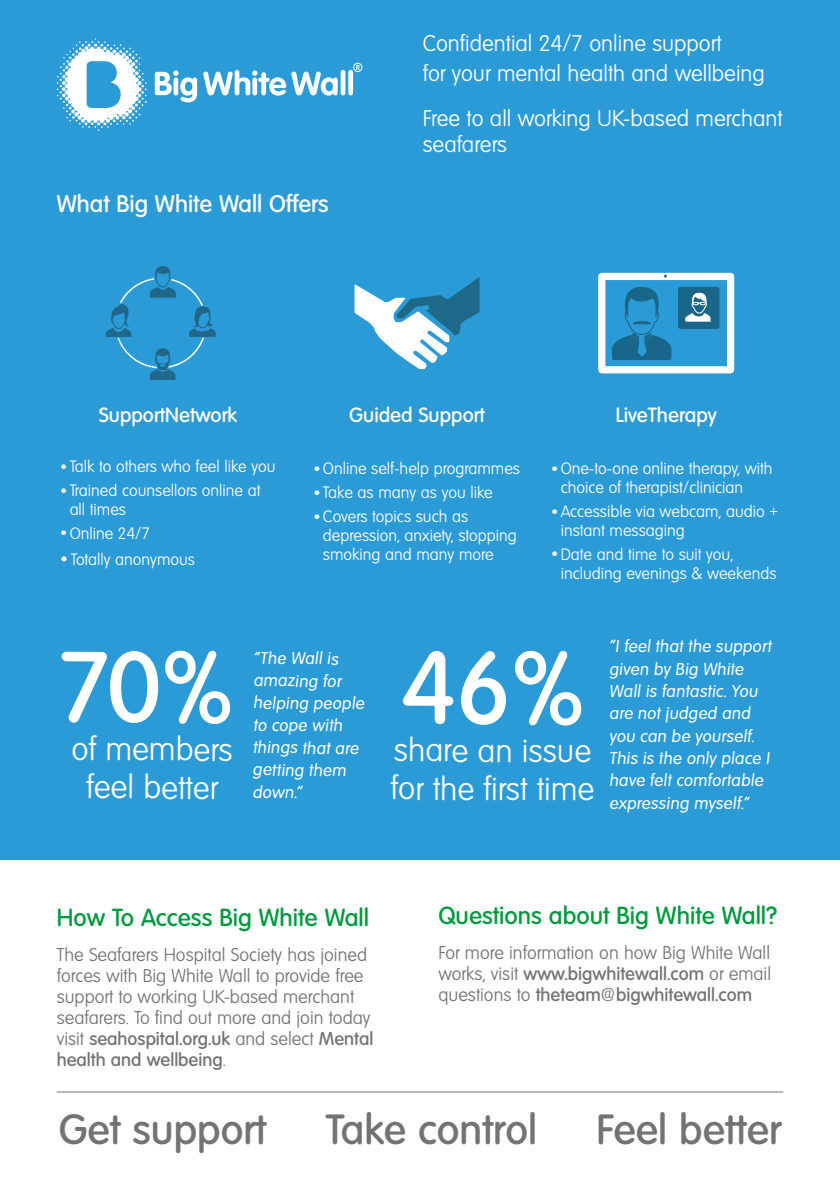
<style>
.page{position:relative;width:840px;height:1191px;background:#fff}
.page>*{position:absolute;margin:0;border:0;box-sizing:border-box;transform-origin:0 0}
.t1{font:500 99px "Volkswagen Serial";color:#fff}
.t2{font:500 97.2px "Volkswagen Serial";color:#fff}
.t3{font:500 41px "Volkswagen Serial";color:#747373}
.t4{font:300 31.8px/38.2px "Volkswagen Serial";letter-spacing:-.005em;color:#fff;text-align:center}
.t5{font:500 24px "Volkswagen Serial";color:#009b3e}
.t6{font:500 23.4px "Volkswagen Serial";color:#fff}
.t7{font:300 22px/30px "Volkswagen Serial";color:#fff}
.t8{font:500 20px "Volkswagen Serial";color:#fff}
.t9{font:300 18px/21px "Volkswagen Serial";color:#747373}
.t10{font:italic 16.8px/22.4px "Volkswagen Serial";letter-spacing:.015em;color:#fff}
.t11{font:300 16px/18.8px "Volkswagen Serial";color:#fff}
.s1{font-weight:800;font-size:27px}
.s2{font-weight:800;font-size:30px}
.s3{font-weight:500}
</style>
<div class="page">
<div style="left:0;top:0;width:839px;height:859px;background:#2b9bd7"></div>
<svg style="left:57px;top:38px;width:90px;height:93px"></svg>
<div style="left:353px;top:63px;width:9px;height:9px;border:1px solid #fff;border-radius:50%"></div>
<svg style="left:155px;top:65px;width:204px;height:37px"></svg>
<hr style="left:57px;top:1091px;width:725px;height:1px;background:#747373">
<svg style="left:106px;top:266px;width:109px;height:114px"></svg>
<svg style="left:354px;top:277px;width:125px;height:92px"></svg>
<div style="left:598px;top:273px;width:135px;height:100px;border:7px solid #fff"></div>
<svg style="left:612px;top:287px;width:59px;height:73px"></svg>
<div style="left:677px;top:287px;width:42px;height:42px;background:#1a668a;border-radius:3px"></div>
<svg style="left:685px;top:293px;width:26px;height:29px"></svg>
<h3 class="t6" style="left:57px;top:190px;width:273px">What Big White Wall Offers</h3>
<h3 class="t7" style="left:422px;top:29px;width:343px">Confidential 24/7 online support<br>for your mental health and wellbeing</h3>
<h3 class="t7" style="left:422px;top:105px;width:361px;line-height:26.4px">Free to all working UK-based merchant seafarers</h3>
<p class="t8" style="left:99px;top:403px;width:140px">SupportNetwork</p>
<p class="t11" style="left:61px;top:457px;width:216px"><span class="s1">•</span> Talk to others who feel like you</p>
<p class="t11" style="left:70px;top:481px;width:192px;text-indent:-9px"><span class="s1">•</span> Trained counsellors online at all times</p>
<p class="t11" style="left:61px;top:524px;width:91px"><span class="s1">•</span> Online 24/7</p>
<p class="t11" style="left:61px;top:550px;width:136px"><span class="s2">•</span> Totally anonymous</p>
<p class="t8" style="left:349px;top:403px;width:137px">Guided Support</p>
<p class="t11" style="left:314px;top:459px;width:207px"><span class="s1">•</span> Online self-help programmes</p>
<p class="t11" style="left:314px;top:483px;width:180px"><span class="s1">•</span> Take as many as you like</p>
<p class="t11" style="left:323px;top:507px;width:195px;text-indent:-9px"><span class="s1">•</span> Covers topics such as depression, anxiety, stopping smoking and many more</p>
<p class="t8" style="left:615px;top:403px;width:102px">LiveTherapy</p>
<p class="t11" style="left:560px;top:459px;width:213px;text-indent:-9px"><span class="s1">•</span> One-to-one online therapy, with choice of therapist/clinician</p>
<p class="t11" style="left:560px;top:502px;width:219px;text-indent:-9px"><span class="s1">•</span> Accessible via webcam, audio + instant messaging</p>
<p class="t11" style="left:560px;top:545px;width:217px;text-indent:-9px"><span class="s1">•</span> Date and time to suit you, including evenings &amp; weekends</p>
<h2 class="t2" style="left:57px;top:630px;width:179px">70%</h2>
<h3 class="t4" style="left:71px;top:730px;width:163px">of members feel better</h3>
<p class="t10" style="left:252px;top:647px;width:113px">“The Wall is amazing for helping people to cope with things that are getting them down.”</p>
<p class="t10" style="left:609px;top:635px;width:163px">“I feel that the support given by Big White<br>Wall is fantastic. You are not judged and you can be yourself.<br>This is the only place I have felt comfortable expressing myself.”</p>
<h1 class="t1" style="left:400px;top:630px;width:186px">46%</h1>
<h3 class="t4" style="left:390px;top:731px;width:205px;text-align:left">share an issue for the first time</h3>
<h3 class="t5" style="left:57px;top:903px;width:313px">How To Access Big White Wall</h3>
<p class="t9" style="left:57px;top:944px;width:318px">The Seafarers Hospital Society has joined forces with Big White Wall to provide free support to working UK-based merchant seafarers. To find out more and join today visit <span class="s3">seahospital.org.uk</span> and select <span class="s3">Mental health and wellbeing</span>.</p>
<h3 class="t5" style="left:438px;top:901px;width:340px">Questions about Big White Wall?</h3>
<p class="t9" style="left:438px;top:942px;width:334px;text-align:justify">For more information on how Big White Wall works, visit <span class="s3">www.bigwhitewall.com</span> or email questions to <span class="s3">theteam@bigwhitewall.com</span></p>
<h3 class="t3" style="left:59px;top:1105px;width:209px">Get support</h3>
<h3 class="t3" style="left:326px;top:1105px;width:212px">Take control</h3>
<h3 class="t3" style="left:596px;top:1105px;width:186px">Feel better</h3>
</div>
